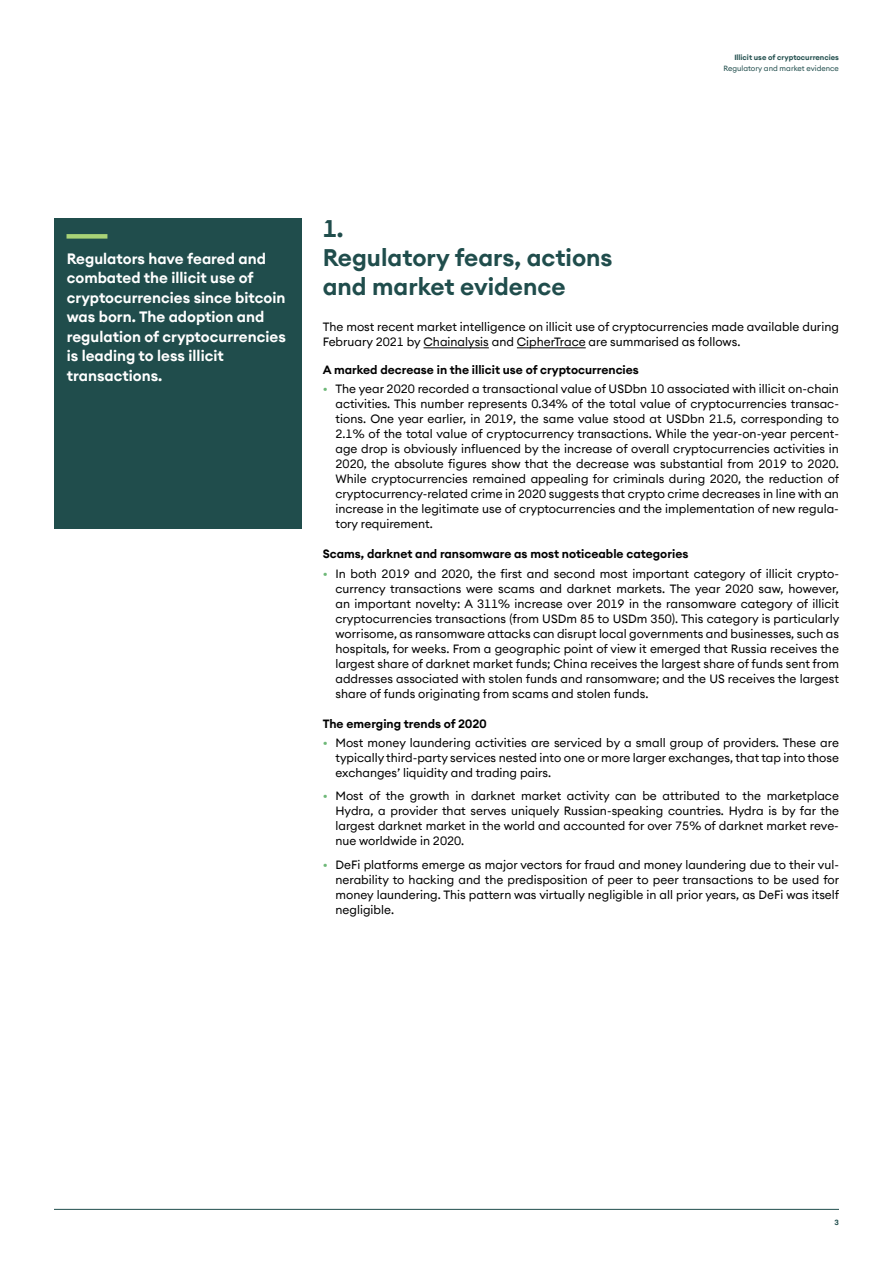
<style>
.page{position:relative;width:893px;height:1263px;background:#fff}
.page>*{position:absolute;margin:0;border:0;box-sizing:border-box;transform-origin:0 0}
.t1{font:600 24px/28.8px "Seba Euclid";color:#204d4c}
.t2{font:600 15px/19.5px "Seba Euclid";color:#fff}
.t3{font:12px/15px "Seba Euclid";color:#000;text-align:justify}
.t4{font:600 12px "Seba Euclid";color:#000}
.t5{font:600 7.5px "Seba Euclid";color:#204d4c}
.t6{font:7.5px "Seba Euclid";color:#204d4c}
.s1{color:#6eb878}
</style>
<div class="page">
<hr style="left:54px;top:1209px;width:785px;height:1px;background:#204d4c">
<hr style="left:423px;top:347px;width:66px;height:1px;background:#000">
<hr style="left:517px;top:347px;width:69px;height:1px;background:#000">
<div style="left:54px;top:218px;width:247px;height:310px;background:#204d4c"></div>
<div style="left:67px;top:234px;width:40px;height:5px;background:#a9d377"></div>
<p class="t5" style="left:734px;top:53px;width:106px">Illicit use of cryptocurrencies</p>
<p class="t6" style="left:723px;top:63px;width:117px">Regulatory and market evidence</p>
<p class="t2" style="left:67px;top:249px;width:221px">Regulators have feared and combated the illicit use of cryptocurrencies since bitcoin was born. The adoption and regulation of cryptocurrencies is leading to less illicit transactions.</p>
<h1 class="t1" style="left:323px;top:215px;width:291px">1.<br>Regulatory fears, actions and market evidence</h1>
<p class="t3" style="left:323px;top:319px;width:518px">The most recent market intelligence on illicit use of cryptocurrencies made available during<br>February 2021 by Chainalysis and CipherTrace are summarised as follows.</p>
<p class="t4" style="left:323px;top:362px;width:318px">A marked decrease in the illicit use of cryptocurrencies</p>
<p class="t3" style="left:335px;top:381px;width:505px;text-indent:-13px"><span class="s1">•</span> The year 2020 recorded a transactional value of USDbn 10 associated with illicit on-chain activities. This number represents 0.34% of the total value of cryptocurrencies transac&shy;tions. One year earlier, in 2019, the same value stood at USDbn 21.5, corresponding to 2.1% of the total value of cryptocurrency transactions. While the year-on-year percent&shy;age drop is obviously influenced by the increase of overall cryptocurrencies activities in 2020, the absolute figures show that the decrease was substantial from 2019 to 2020.<br>While cryptocurrencies remained appealing for criminals during 2020, the reduction of cryptocurrency-related crime in 2020 suggests that crypto crime decreases in line with an increase in the legitimate use of cryptocurrencies and the implementation of new regula&shy;tory requirement.</p>
<p class="t4" style="left:323px;top:546px;width:367px">Scams, darknet and ransomware as most noticeable categories</p>
<p class="t3" style="left:335px;top:566px;width:505px;text-indent:-13px"><span class="s1">•</span> In both 2019 and 2020, the first and second most important category of illicit crypto&shy;currency transactions were scams and darknet markets. The year 2020 saw, however, an important novelty: A 311% increase over 2019 in the ransomware category of illicit cryptocurrencies transactions (from USDm 85 to USDm 350). This category is particularly worrisome, as ransomware attacks can disrupt local governments and businesses, such as hospitals, for weeks. From a geographic point of view it emerged that Russia receives the largest share of darknet market funds; China receives the largest share of funds sent from addresses associated with stolen funds and ransomware; and the US receives the largest share of funds originating from scams and stolen funds.</p>
<p class="t4" style="left:323px;top:715px;width:165px">The emerging trends of 2020</p>
<p class="t3" style="left:335px;top:735px;width:505px;text-indent:-13px"><span class="s1">•</span> Most money laundering activities are serviced by a small group of providers. These are typically third-party services nested into one or more larger exchanges, that tap into those exchanges’ liquidity and trading pairs.</p>
<p class="t3" style="left:335px;top:788px;width:505px;text-indent:-13px"><span class="s1">•</span> Most of the growth in darknet market activity can be attributed to the marketplace Hydra, a provider that serves uniquely Russian-speaking countries. Hydra is by far the largest darknet market in the world and accounted for over 75% of darknet market reve&shy;nue worldwide in 2020.</p>
<p class="t3" style="left:335px;top:857px;width:505px;text-indent:-13px"><span class="s1">•</span> DeFi platforms emerge as major vectors for fraud and money laundering due to their vul&shy;nerability to hacking and the predisposition of peer to peer transactions to be used for money laundering. This pattern was virtually negligible in all prior years, as DeFi was itself negligible.</p>
<p class="t5" style="left:834px;top:1217px;width:6px">3</p>
</div>
